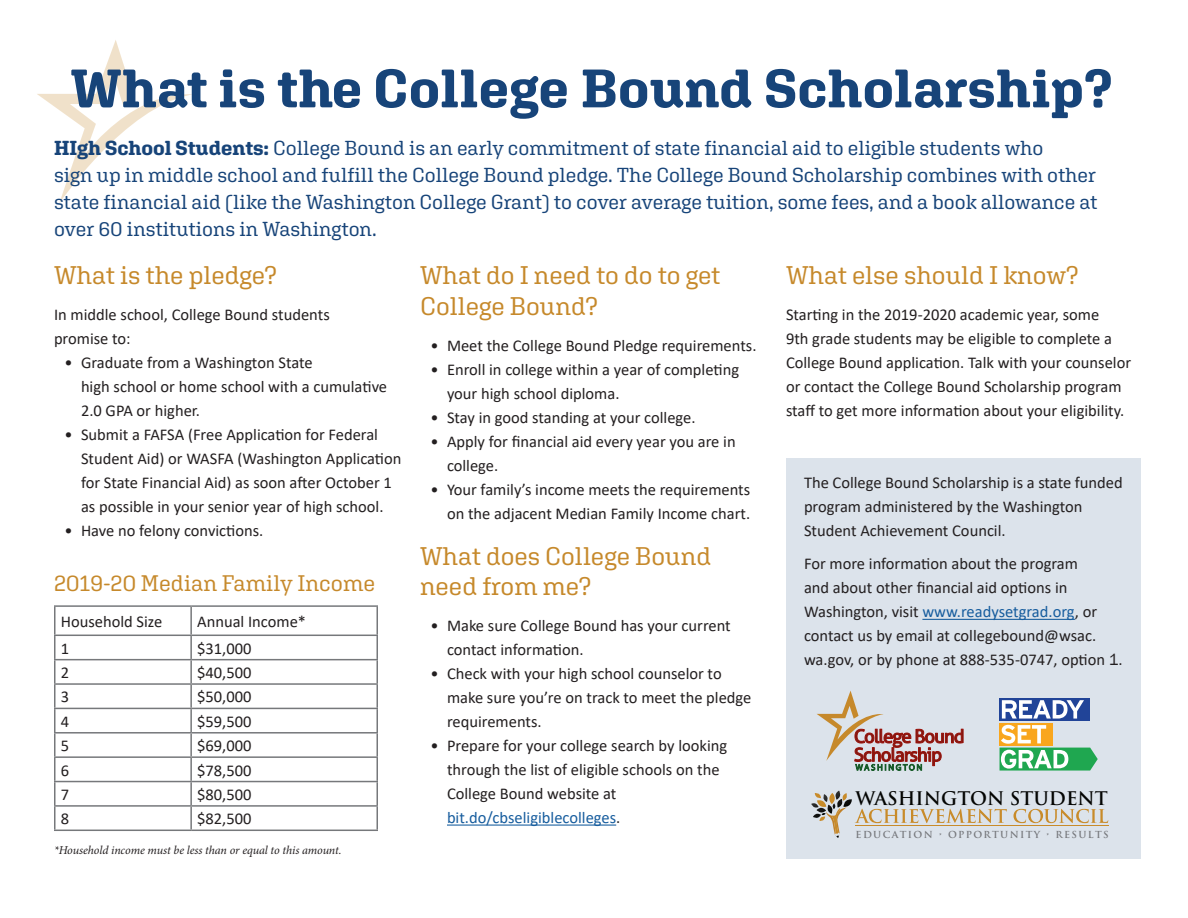
<style>
.page{position:relative;width:1188px;height:918px;background:#fff}
.page>*{position:absolute;margin:0;border:0;box-sizing:border-box;transform-origin:0 0}
.Document_Header{font:700 54px "Aglet Slab";letter-spacing:.005em;color:#174479}
.Section_Header{font:25.5px/30.6px "Aglet Slab";letter-spacing:-.005em;color:#c6892b}
.Section_Header-2{font:22.5px "Aglet Slab";color:#c6892b}
.Section_Headers{font:20.25px/27px "Aglet Slab";letter-spacing:-.005em;color:#174479}
.t1{font:700 18.3px "Trajan Pro";color:#040503}
.Section_Body_Text{font:16.5px/24px "Calibri";color:#231f20}
.t2{font:italic 12px "Minion Pro";letter-spacing:-.01em;color:#231f20}
.t3{font:700 9.45px "Trajan Pro";color:#76787c}
.s1{font-weight:700}
.s2{color:#175d9e}
.s3{font-family:"Franklin Gothic"}
</style>
<div class="page">
<hr style="left:447px;top:825px;width:169px;height:1px;background:#175d9e">
<hr style="left:54px;top:605px;width:137px;height:2px;background:#76787b">
<hr style="left:54px;top:607px;width:2px;height:28px;background:#76787b">
<hr style="left:191px;top:605px;width:187px;height:2px;background:#76787b">
<hr style="left:190px;top:607px;width:2px;height:28px;background:#76787b">
<hr style="left:376px;top:607px;width:2px;height:28px;background:#76787b">
<hr style="left:54px;top:635px;width:137px;height:1px;background:#76787b">
<hr style="left:54px;top:636px;width:2px;height:23px;background:#76787b">
<hr style="left:191px;top:635px;width:187px;height:1px;background:#76787b">
<hr style="left:190px;top:636px;width:2px;height:23px;background:#76787b">
<hr style="left:376px;top:636px;width:2px;height:23px;background:#76787b">
<hr style="left:54px;top:659px;width:137px;height:1px;background:#76787b">
<hr style="left:54px;top:660px;width:2px;height:23px;background:#76787b">
<hr style="left:191px;top:659px;width:187px;height:1px;background:#76787b">
<hr style="left:190px;top:660px;width:2px;height:23px;background:#76787b">
<hr style="left:376px;top:660px;width:2px;height:23px;background:#76787b">
<hr style="left:54px;top:683px;width:137px;height:2px;background:#76787b">
<hr style="left:54px;top:685px;width:2px;height:23px;background:#76787b">
<hr style="left:191px;top:683px;width:187px;height:2px;background:#76787b">
<hr style="left:190px;top:685px;width:2px;height:23px;background:#76787b">
<hr style="left:376px;top:685px;width:2px;height:23px;background:#76787b">
<hr style="left:54px;top:708px;width:137px;height:1px;background:#76787b">
<hr style="left:54px;top:709px;width:2px;height:23px;background:#76787b">
<hr style="left:191px;top:708px;width:187px;height:1px;background:#76787b">
<hr style="left:190px;top:709px;width:2px;height:23px;background:#76787b">
<hr style="left:376px;top:709px;width:2px;height:23px;background:#76787b">
<hr style="left:54px;top:732px;width:137px;height:2px;background:#76787b">
<hr style="left:54px;top:734px;width:2px;height:22px;background:#76787b">
<hr style="left:191px;top:732px;width:187px;height:2px;background:#76787b">
<hr style="left:190px;top:734px;width:2px;height:22px;background:#76787b">
<hr style="left:376px;top:734px;width:2px;height:22px;background:#76787b">
<hr style="left:54px;top:756px;width:137px;height:2px;background:#76787b">
<hr style="left:54px;top:758px;width:2px;height:23px;background:#76787b">
<hr style="left:191px;top:756px;width:187px;height:2px;background:#76787b">
<hr style="left:190px;top:758px;width:2px;height:23px;background:#76787b">
<hr style="left:376px;top:758px;width:2px;height:23px;background:#76787b">
<hr style="left:54px;top:781px;width:137px;height:1px;background:#76787b">
<hr style="left:54px;top:782px;width:2px;height:23px;background:#76787b">
<hr style="left:191px;top:781px;width:187px;height:1px;background:#76787b">
<hr style="left:190px;top:782px;width:2px;height:23px;background:#76787b">
<hr style="left:376px;top:782px;width:2px;height:23px;background:#76787b">
<hr style="left:54px;top:805px;width:137px;height:2px;background:#76787b">
<hr style="left:54px;top:807px;width:2px;height:23px;background:#76787b">
<hr style="left:191px;top:805px;width:187px;height:2px;background:#76787b">
<hr style="left:190px;top:807px;width:2px;height:23px;background:#76787b">
<hr style="left:376px;top:807px;width:2px;height:23px;background:#76787b">
<hr style="left:54px;top:830px;width:137px;height:1px;background:#76787b">
<hr style="left:191px;top:830px;width:187px;height:1px;background:#76787b">
<div style="left:786px;top:458px;width:355px;height:400px;background:#dce3eb"></div>
<hr style="left:922px;top:619px;width:153px;height:1px;background:#175d9e">
<svg style="left:817px;top:691px;width:146px;height:80px"></svg>
<div style="left:1000px;top:698px;width:90px;height:23px;background:#214498"></div>
<div style="left:1000px;top:723px;width:53px;height:23px;background:#f9a61d"></div>
<svg style="left:1002px;top:700px;width:82px;height:19px"></svg>
<svg style="left:1000px;top:725px;width:98px;height:46px"></svg>
<svg style="left:1013px;top:809px;width:95px;height:14px"></svg>
<hr style="left:855px;top:826px;width:254px;height:1px;background:#c88b2a">
<svg style="left:811px;top:791px;width:196px;height:47px"></svg>
<svg style="left:37px;top:40px;width:155px;height:163px"></svg>
<p class="Document_Header" style="left:71px;top:56px;width:1043px">What is the College Bound Scholarship?</p>
<p class="Section_Headers" style="left:54px;top:134px;width:1045px"><span class="s1">HIgh School Students:</span> College Bound is an early commitment of state financial aid to eligible students who<br>sign up in middle school and fulfill the College Bound pledge. The College Bound Scholarship combines with other state financial aid (like the Washington College Grant) to cover average tuition, some fees, and a book allowance at over 60 institutions in Washington.</p>
<p class="Section_Header" style="left:54px;top:260px;width:225px">What is the pledge?</p>
<p class="Section_Body_Text" style="left:54px;top:303px;width:277px">In middle school, College Bound students promise to:</p>
<p class="Section_Body_Text" style="left:81px;top:351px;width:308px;text-indent:-16px">• Graduate from a Washington State<br>high school or home school with a cumulative<br>2.0 GPA or higher.</p>
<p class="Section_Body_Text" style="left:81px;top:423px;width:322px;text-indent:-16px">• Submit a FAFSA (Free Application for Federal Student Aid) or WASFA (Washington Application for State Financial Aid) as soon after October 1 as possible in your senior year of high school.</p>
<p class="Section_Body_Text" style="left:64px;top:519px;width:200px">• Have no felony convictions.</p>
<p class="Section_Header-2" style="left:54px;top:570px;width:323px">2019-20 Median Family Income</p>
<p class="Section_Body_Text" style="left:61px;top:609px;width:103px">Household Size</p>
<p class="Section_Body_Text" style="left:197px;top:609px;width:110px">Annual Income*</p>
<p class="Section_Body_Text" style="left:61px;top:636px;width:10px">1</p>
<p class="Section_Body_Text" style="left:197px;top:636px;width:56px">$31,000</p>
<p class="Section_Body_Text" style="left:61px;top:660px;width:10px">2</p>
<p class="Section_Body_Text" style="left:197px;top:660px;width:56px">$40,500</p>
<p class="Section_Body_Text" style="left:61px;top:685px;width:10px">3</p>
<p class="Section_Body_Text" style="left:197px;top:685px;width:56px">$50,000</p>
<p class="Section_Body_Text" style="left:61px;top:709px;width:10px">4</p>
<p class="Section_Body_Text" style="left:197px;top:709px;width:56px">$59,500</p>
<p class="Section_Body_Text" style="left:61px;top:733px;width:10px">5</p>
<p class="Section_Body_Text" style="left:197px;top:733px;width:56px">$69,000</p>
<p class="Section_Body_Text" style="left:61px;top:758px;width:10px">6</p>
<p class="Section_Body_Text" style="left:197px;top:758px;width:56px">$78,500</p>
<p class="Section_Body_Text" style="left:61px;top:782px;width:10px">7</p>
<p class="Section_Body_Text" style="left:197px;top:782px;width:56px">$80,500</p>
<p class="Section_Body_Text" style="left:61px;top:806px;width:10px">8</p>
<p class="Section_Body_Text" style="left:197px;top:806px;width:56px">$82,500</p>
<p class="t2" style="left:54px;top:841px;width:289px">*Household income must be less than or equal to this amount.</p>
<p class="Section_Header" style="left:420px;top:260px;width:302px">What do I need to do to get<br>College Bound?</p>
<p class="Section_Body_Text" style="left:430px;top:333px;width:328px">• Meet the College Bound Pledge requirements.</p>
<p class="Section_Body_Text" style="left:447px;top:357px;width:294px;text-indent:-16px">• Enroll in college within a year of completing your high school diploma.</p>
<p class="Section_Body_Text" style="left:430px;top:405px;width:267px">• Stay in good standing at your college.</p>
<p class="Section_Body_Text" style="left:447px;top:429px;width:290px;text-indent:-16px">• Apply for financial aid every year you are in college.</p>
<p class="Section_Body_Text" style="left:430px;top:477px;width:321px;text-align:right">• Your family’s income meets the requirements on the adjacent Median Family Income chart.</p>
<p class="Section_Header" style="left:420px;top:540px;width:293px">What does College Bound need from me?</p>
<p class="Section_Body_Text" style="left:447px;top:613px;width:285px;text-indent:-16px">• Make sure College Bound has your current contact information.</p>
<p class="Section_Body_Text" style="left:447px;top:661px;width:306px;text-indent:-16px">• Check with your high school counselor to make sure you’re on track to meet the pledge requirements.</p>
<p class="Section_Body_Text" style="left:447px;top:733px;width:282px;text-indent:-16px">• Prepare for your college search by looking through the list of eligible schools on the College Bound website at <span class="s2">bit.do/cbseligiblecolleges</span>.</p>
<p class="Section_Header" style="left:786px;top:260px;width:294px">What else should I know?</p>
<p class="Section_Body_Text" style="left:786px;top:303px;width:347px">Starting in the 2019-2020 academic year, some<br>9th grade students may be eligible to complete a College Bound application. Talk with your counselor or contact the College Bound Scholarship program staff to get more information about your eligibility.</p>
<p class="Section_Body_Text" style="left:804px;top:471px;width:320px">The College Bound Scholarship is a state funded program administered by the Washington<br>Student Achievement Council.</p>
<p class="Section_Body_Text" style="left:804px;top:552px;width:320px">For more information about the program<br>and about other financial aid options in Washington, visit <span class="s2">www.readysetgrad.org</span>, or contact us by email at collegebound@wsac. wa.gov, or by phone at 888-535-0747, option <span class="s3">1</span>.</p>
<p class="t1" style="left:855px;top:787px;width:254px">WASHINGTON STUDENT</p>
<p class="t3" style="left:856px;top:828px;width:255px">E D U C A T I O N • O P P O R T U N I T Y • R E S U L T S</p>
</div>
